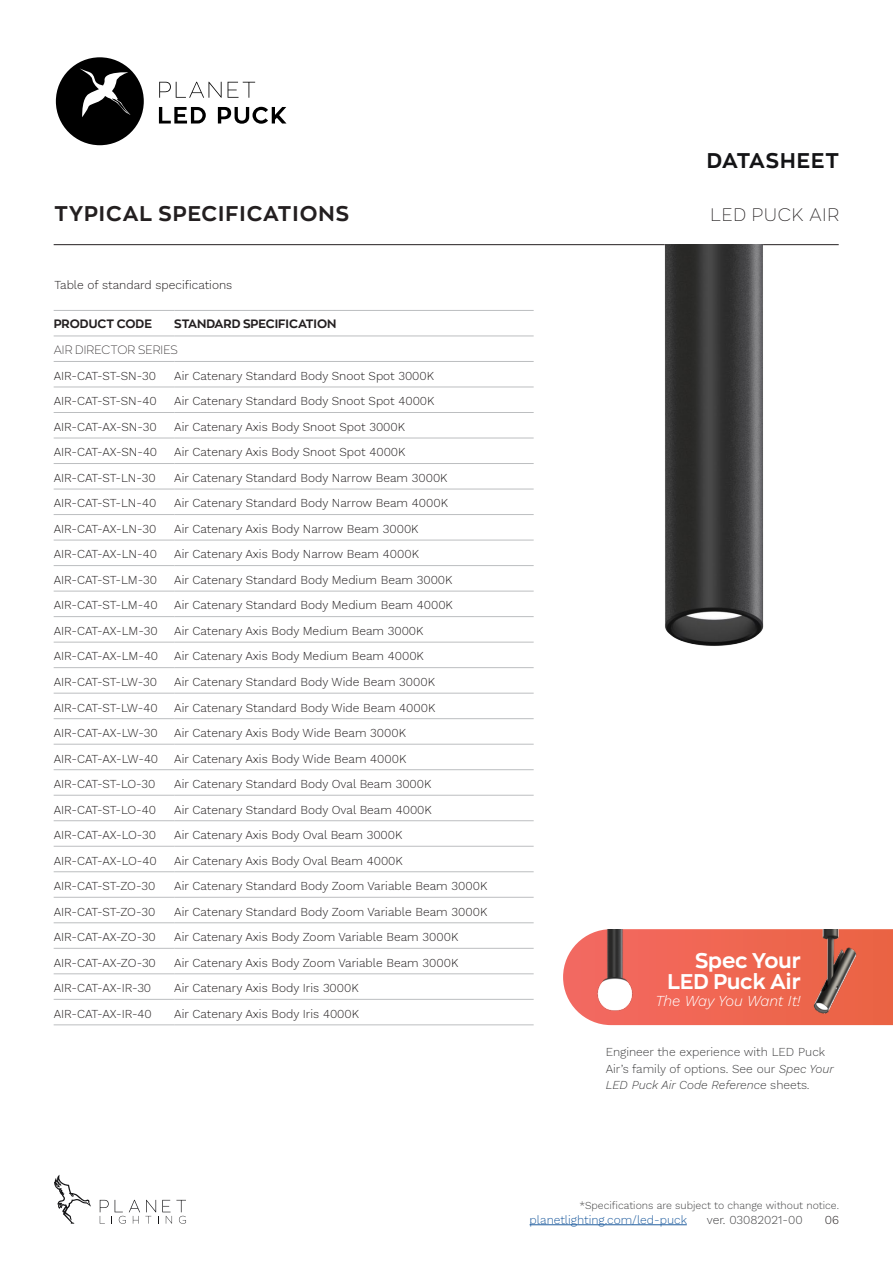
<style>
.page{position:relative;width:893px;height:1263px;background:#fff}
.page>*{position:absolute;margin:0;border:0;box-sizing:border-box;transform-origin:0 0}
.t1{font:700 21px "Zona Pro";letter-spacing:.05em;color:#231f20}
.t2{font:700 21px/21px "Zona Pro";color:#fff;text-align:right}
.t3{font:700 21px "Zona Pro";letter-spacing:.05em;color:#141416}
.t4{font:100 18px "Zona Pro";letter-spacing:.05em;color:#231f20}
.t5{font:italic 300 15px "Work Sans";letter-spacing:-.01em;color:#fff}
.t6{font:300 12px "Work Sans";color:#231f20}
.t7{font:300 12px/16.5px "Work Sans";color:#414142}
.t8{font:700 12px "Zona Pro";color:#231f20}
.t9{font:300 12px "Work Sans";color:#215e9f}
.t10{font:100 12px "Zona Pro";letter-spacing:.01em;color:#231f20}
.t11{font:300 10.5px "Work Sans";color:#414142}
.s1{font-style:italic}
</style>
<div class="page">
<svg style="left:159px;top:82px;width:63px;height:16px"></svg>
<svg style="left:228px;top:82px;width:27px;height:16px"></svg>
<svg style="left:159px;top:107px;width:47px;height:16px"></svg>
<svg style="left:218px;top:107px;width:68px;height:17px"></svg>
<svg style="left:56px;top:57px;width:88px;height:88px"></svg>
<svg style="left:100px;top:1200px;width:86px;height:24px"></svg>
<svg style="left:54px;top:1175px;width:37px;height:49px"></svg>
<hr style="left:530px;top:1224px;width:157px;height:1px;background:#215e9f">
<hr style="left:54px;top:310px;width:120px;height:1px;background:#bcbec0">
<hr style="left:174px;top:310px;width:360px;height:1px;background:#bcbec0">
<hr style="left:54px;top:336px;width:120px;height:1px;background:#bcbec0">
<hr style="left:174px;top:336px;width:360px;height:1px;background:#bcbec0">
<hr style="left:54px;top:361px;width:120px;height:1px;background:#bcbec0">
<hr style="left:174px;top:361px;width:360px;height:1px;background:#bcbec0">
<hr style="left:54px;top:387px;width:120px;height:1px;background:#bcbec0">
<hr style="left:174px;top:387px;width:360px;height:1px;background:#bcbec0">
<hr style="left:54px;top:412px;width:120px;height:1px;background:#bcbec0">
<hr style="left:174px;top:412px;width:360px;height:1px;background:#bcbec0">
<hr style="left:54px;top:438px;width:120px;height:1px;background:#bcbec0">
<hr style="left:174px;top:438px;width:360px;height:1px;background:#bcbec0">
<hr style="left:54px;top:463px;width:120px;height:1px;background:#bcbec0">
<hr style="left:174px;top:463px;width:360px;height:1px;background:#bcbec0">
<hr style="left:54px;top:489px;width:120px;height:1px;background:#bcbec0">
<hr style="left:174px;top:489px;width:360px;height:1px;background:#bcbec0">
<hr style="left:54px;top:514px;width:120px;height:1px;background:#bcbec0">
<hr style="left:174px;top:514px;width:360px;height:1px;background:#bcbec0">
<hr style="left:54px;top:540px;width:120px;height:1px;background:#bcbec0">
<hr style="left:174px;top:540px;width:360px;height:1px;background:#bcbec0">
<hr style="left:54px;top:565px;width:120px;height:1px;background:#bcbec0">
<hr style="left:174px;top:565px;width:360px;height:1px;background:#bcbec0">
<hr style="left:54px;top:591px;width:120px;height:1px;background:#bcbec0">
<hr style="left:174px;top:591px;width:360px;height:1px;background:#bcbec0">
<hr style="left:54px;top:616px;width:120px;height:1px;background:#bcbec0">
<hr style="left:174px;top:616px;width:360px;height:1px;background:#bcbec0">
<hr style="left:54px;top:642px;width:120px;height:1px;background:#bcbec0">
<hr style="left:174px;top:642px;width:360px;height:1px;background:#bcbec0">
<hr style="left:54px;top:667px;width:120px;height:1px;background:#bcbec0">
<hr style="left:174px;top:667px;width:360px;height:1px;background:#bcbec0">
<hr style="left:54px;top:693px;width:120px;height:1px;background:#bcbec0">
<hr style="left:174px;top:693px;width:360px;height:1px;background:#bcbec0">
<hr style="left:54px;top:718px;width:120px;height:1px;background:#bcbec0">
<hr style="left:174px;top:718px;width:360px;height:1px;background:#bcbec0">
<hr style="left:54px;top:744px;width:120px;height:1px;background:#bcbec0">
<hr style="left:174px;top:744px;width:360px;height:1px;background:#bcbec0">
<hr style="left:54px;top:769px;width:120px;height:1px;background:#bcbec0">
<hr style="left:174px;top:769px;width:360px;height:1px;background:#bcbec0">
<hr style="left:54px;top:795px;width:120px;height:1px;background:#bcbec0">
<hr style="left:174px;top:795px;width:360px;height:1px;background:#bcbec0">
<hr style="left:54px;top:820px;width:120px;height:1px;background:#bcbec0">
<hr style="left:174px;top:820px;width:360px;height:1px;background:#bcbec0">
<hr style="left:54px;top:846px;width:120px;height:1px;background:#bcbec0">
<hr style="left:174px;top:846px;width:360px;height:1px;background:#bcbec0">
<hr style="left:54px;top:871px;width:120px;height:1px;background:#bcbec0">
<hr style="left:174px;top:871px;width:360px;height:1px;background:#bcbec0">
<hr style="left:54px;top:897px;width:120px;height:1px;background:#bcbec0">
<hr style="left:174px;top:897px;width:360px;height:1px;background:#bcbec0">
<hr style="left:54px;top:922px;width:120px;height:1px;background:#bcbec0">
<hr style="left:174px;top:922px;width:360px;height:1px;background:#bcbec0">
<hr style="left:54px;top:948px;width:120px;height:1px;background:#bcbec0">
<hr style="left:174px;top:948px;width:360px;height:1px;background:#bcbec0">
<hr style="left:54px;top:973px;width:120px;height:1px;background:#bcbec0">
<hr style="left:174px;top:973px;width:360px;height:1px;background:#bcbec0">
<hr style="left:54px;top:999px;width:120px;height:1px;background:#bcbec0">
<hr style="left:174px;top:999px;width:360px;height:1px;background:#bcbec0">
<hr style="left:54px;top:1024px;width:120px;height:1px;background:#bcbec0">
<hr style="left:174px;top:1024px;width:360px;height:1px;background:#bcbec0">
<hr style="left:54px;top:244px;width:785px;height:1px;background:#231f20">
<svg style="left:563px;top:929px;width:330px;height:96px;background:#ef6a56"></svg>
<img style="left:804px;top:929px;width:67px;height:96px">
<img style="left:571px;top:929px;width:82px;height:95px">
<img style="left:539px;top:244px;width:300px;height:402px">
<h1 class="t3" style="left:707px;top:147px;width:134px">DATASHEET</h1>
<h1 class="t1" style="left:55px;top:199px;width:296px">TYPICAL SPECIFICATIONS</h1>
<h2 class="t4" style="left:710px;top:203px;width:130px">LED PUCK AIR</h2>
<p class="t6" style="left:55px;top:276px;width:179px">Table of standard specifications</p>
<p class="t8" style="left:54px;top:316px;width:100px">PRODUCT CODE</p>
<p class="t8" style="left:174px;top:316px;width:164px">STANDARD SPECIFICATION</p>
<p class="t10" style="left:54px;top:341px;width:126px">AIR DIRECTOR SERIES</p>
<p class="t6" style="left:54px;top:367px;width:104px">AIR-CAT-ST-SN-30</p>
<p class="t6" style="left:174px;top:367px;width:261px">Air Catenary Standard Body Snoot Spot 3000K</p>
<p class="t6" style="left:54px;top:392px;width:104px">AIR-CAT-ST-SN-40</p>
<p class="t6" style="left:174px;top:392px;width:262px">Air Catenary Standard Body Snoot Spot 4000K</p>
<p class="t6" style="left:54px;top:418px;width:104px">AIR-CAT-AX-SN-30</p>
<p class="t6" style="left:174px;top:418px;width:232px">Air Catenary Axis Body Snoot Spot 3000K</p>
<p class="t6" style="left:54px;top:443px;width:105px">AIR-CAT-AX-SN-40</p>
<p class="t6" style="left:174px;top:443px;width:233px">Air Catenary Axis Body Snoot Spot 4000K</p>
<p class="t6" style="left:54px;top:469px;width:104px">AIR-CAT-ST-LN-30</p>
<p class="t6" style="left:174px;top:469px;width:275px">Air Catenary Standard Body Narrow Beam 3000K</p>
<p class="t6" style="left:54px;top:494px;width:104px">AIR-CAT-ST-LN-40</p>
<p class="t6" style="left:174px;top:494px;width:275px">Air Catenary Standard Body Narrow Beam 4000K</p>
<p class="t6" style="left:54px;top:520px;width:104px">AIR-CAT-AX-LN-30</p>
<p class="t6" style="left:174px;top:520px;width:246px">Air Catenary Axis Body Narrow Beam 3000K</p>
<p class="t6" style="left:54px;top:545px;width:105px">AIR-CAT-AX-LN-40</p>
<p class="t6" style="left:174px;top:545px;width:246px">Air Catenary Axis Body Narrow Beam 4000K</p>
<p class="t6" style="left:54px;top:571px;width:105px">AIR-CAT-ST-LM-30</p>
<p class="t6" style="left:174px;top:571px;width:280px">Air Catenary Standard Body Medium Beam 3000K</p>
<p class="t6" style="left:54px;top:596px;width:106px">AIR-CAT-ST-LM-40</p>
<p class="t6" style="left:174px;top:596px;width:280px">Air Catenary Standard Body Medium Beam 4000K</p>
<p class="t6" style="left:54px;top:622px;width:105px">AIR-CAT-AX-LM-30</p>
<p class="t6" style="left:174px;top:622px;width:251px">Air Catenary Axis Body Medium Beam 3000K</p>
<p class="t6" style="left:54px;top:647px;width:106px">AIR-CAT-AX-LM-40</p>
<p class="t6" style="left:174px;top:647px;width:251px">Air Catenary Axis Body Medium Beam 4000K</p>
<p class="t6" style="left:54px;top:673px;width:105px">AIR-CAT-ST-LW-30</p>
<p class="t6" style="left:174px;top:673px;width:262px">Air Catenary Standard Body Wide Beam 3000K</p>
<p class="t6" style="left:54px;top:698px;width:106px">AIR-CAT-ST-LW-40</p>
<p class="t6" style="left:174px;top:698px;width:263px">Air Catenary Standard Body Wide Beam 4000K</p>
<p class="t6" style="left:54px;top:724px;width:105px">AIR-CAT-AX-LW-30</p>
<p class="t6" style="left:174px;top:724px;width:233px">Air Catenary Axis Body Wide Beam 3000K</p>
<p class="t6" style="left:54px;top:749px;width:106px">AIR-CAT-AX-LW-40</p>
<p class="t6" style="left:174px;top:749px;width:234px">Air Catenary Axis Body Wide Beam 4000K</p>
<p class="t6" style="left:54px;top:775px;width:103px">AIR-CAT-ST-LO-30</p>
<p class="t6" style="left:174px;top:775px;width:259px">Air Catenary Standard Body Oval Beam 3000K</p>
<p class="t6" style="left:54px;top:800px;width:104px">AIR-CAT-ST-LO-40</p>
<p class="t6" style="left:174px;top:800px;width:259px">Air Catenary Standard Body Oval Beam 4000K</p>
<p class="t6" style="left:54px;top:826px;width:104px">AIR-CAT-AX-LO-30</p>
<p class="t6" style="left:174px;top:826px;width:230px">Air Catenary Axis Body Oval Beam 3000K</p>
<p class="t6" style="left:54px;top:851px;width:105px">AIR-CAT-AX-LO-40</p>
<p class="t6" style="left:174px;top:851px;width:230px">Air Catenary Axis Body Oval Beam 4000K</p>
<p class="t6" style="left:54px;top:877px;width:103px">AIR-CAT-ST-ZO-30</p>
<p class="t6" style="left:174px;top:877px;width:315px">Air Catenary Standard Body Zoom Variable Beam 3000K</p>
<p class="t6" style="left:54px;top:902px;width:103px">AIR-CAT-ST-ZO-30</p>
<p class="t6" style="left:174px;top:902px;width:315px">Air Catenary Standard Body Zoom Variable Beam 3000K</p>
<p class="t6" style="left:54px;top:928px;width:104px">AIR-CAT-AX-ZO-30</p>
<p class="t6" style="left:174px;top:928px;width:286px">Air Catenary Axis Body Zoom Variable Beam 3000K</p>
<p class="t6" style="left:54px;top:953px;width:104px">AIR-CAT-AX-ZO-30</p>
<p class="t6" style="left:174px;top:953px;width:286px">Air Catenary Axis Body Zoom Variable Beam 3000K</p>
<p class="t6" style="left:54px;top:979px;width:99px">AIR-CAT-AX-IR-30</p>
<p class="t6" style="left:174px;top:979px;width:186px">Air Catenary Axis Body Iris 3000K</p>
<p class="t6" style="left:54px;top:1004px;width:100px">AIR-CAT-AX-IR-40</p>
<p class="t6" style="left:174px;top:1004px;width:186px">Air Catenary Axis Body Iris 4000K</p>
<h1 class="t2" style="left:668px;top:950px;width:135px">Spec Your<br>LED Puck Air</h1>
<p class="t5" style="left:655px;top:989px;width:147px">The Way You Want It!</p>
<p class="t7" style="left:606px;top:1043px;width:230px">Engineer the experience with LED Puck<br>Air’s family of options. See our <span class="s1">Spec Your<br>LED Puck Air Code Reference</span> sheets<span class="s1">.</span></p>
<p class="t11" style="left:579px;top:1197px;width:261px">*Specifications are subject to change without notice.</p>
<p class="t9" style="left:530px;top:1210px;width:159px">planetlighting.com/led-puck</p>
<p class="t7" style="left:707px;top:1211px;width:97px">ver. 03082021-00</p>
<p class="t6" style="left:825px;top:1210px;width:16px">06</p>
</div>
